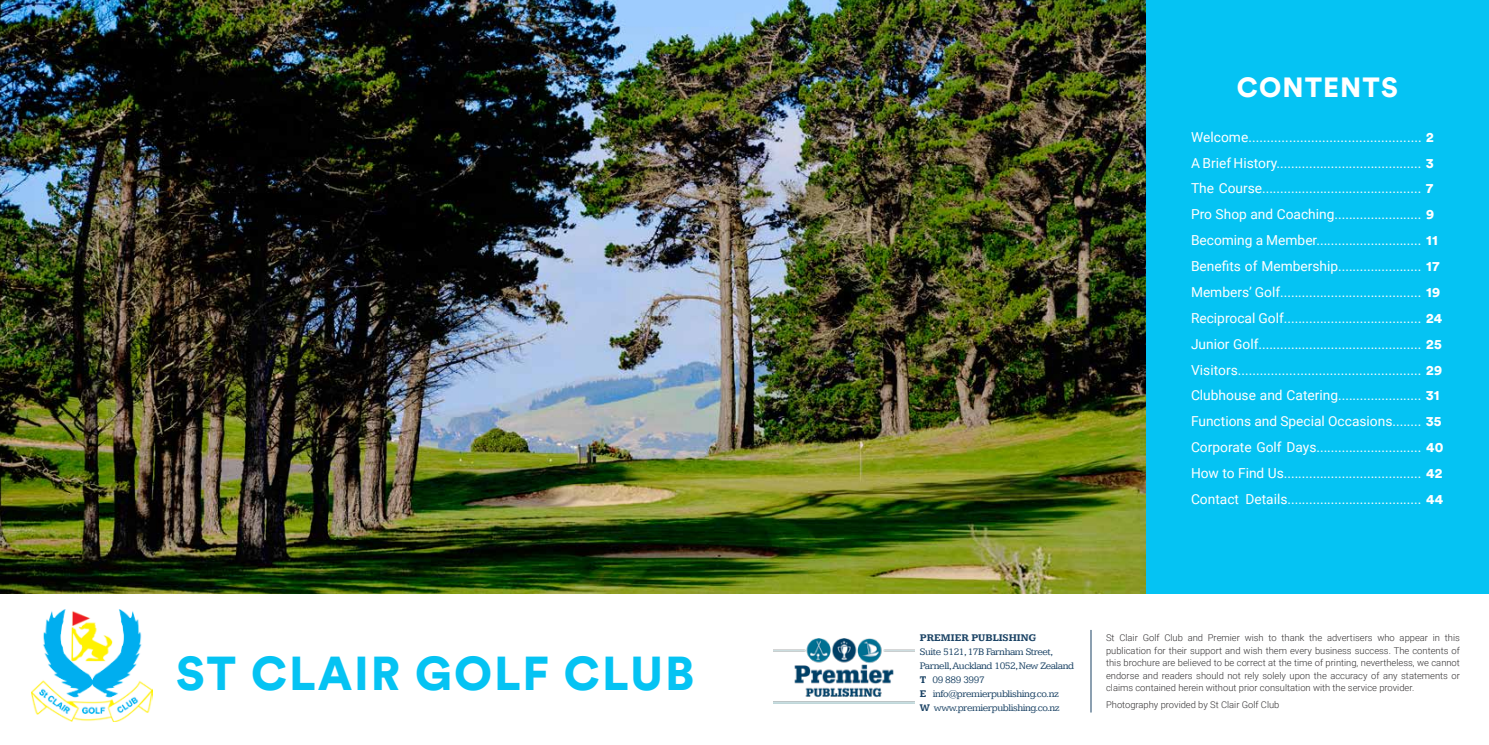
<style>
.page{position:relative;width:1489px;height:745px;background:#fff}
.page>*{position:absolute;margin:0;border:0;box-sizing:border-box;transform-origin:0 0}
.t1{font:900 47px "Circular Std";letter-spacing:.04em;color:#05c3f3}
.t2{font:900 27.5px "Circular Std";letter-spacing:.04em;color:#fff}
.t3{font:13.75px/25.9px "Roboto";color:#fff}
.t4{font:10.38px/14.1px "Kameron";letter-spacing:-.04em;color:#1a4264}
.t5{font:700 10.38px "Kameron";color:#1a4264}
.t6{font:300 9.38px/12.5px "Roboto";color:#333132;text-align:justify}
.s1{font-family:"Circular Std";font-weight:900}
.s2{font-weight:700}
</style>
<div class="page">
<img style="left:31px;top:609px;width:121px;height:112px">
<img style="left:0;top:0;width:709px;height:593px">
<div style="left:1145px;top:0;width:343px;height:593px;background:#05c3f3"></div>
<img style="left:773px;top:638px;width:141px;height:65px">
<hr style="left:1090px;top:629px;width:1px;height:83px;background:#1a4264">
<img style="left:709px;top:0;width:436px;height:593px">
<h1 class="t1" style="left:176px;top:641px;width:519px">ST CLAIR GOLF CLUB</h1>
<h2 class="t2" style="left:1236px;top:69px;width:162px">CONTENTS</h2>
<p class="t3" style="left:1190px;top:123px;width:254px">Welcome............................................... <span class="s1">2<br></span>A Brief History........................................ <span class="s1">3<br></span>The Course............................................ <span class="s1">7<br></span>Pro Shop and Coaching........................ <span class="s1">9<br></span>Becoming a Member............................. <span class="s1">11<br></span>Benefits of Membership....................... <span class="s1">17<br></span>Members’ Golf....................................... <span class="s1">19<br></span>Reciprocal Golf...................................... <span class="s1">24<br></span>Junior Golf............................................. <span class="s1">25<br></span>Visitors.................................................. <span class="s1">29<br></span>Clubhouse and Catering....................... <span class="s1">31<br></span>Functions and Special Occasions........ <span class="s1">35<br></span>Corporate Golf Days............................. <span class="s1">40<br></span>How to Find Us...................................... <span class="s1">42<br></span>Contact Details..................................... <span class="s1">44</span></p>
<p class="t5" style="left:919px;top:630px;width:118px">PREMIER PUBLISHING</p>
<p class="t4" style="left:919px;top:644px;width:156px">Suite 5121, 17B Farnham Street,<br>Parnell, Auckland 1052, New Zealand<br><span class="s2">T</span> 09 889 3997<br><span class="s2">E</span> info@premierpublishing.co.nz<br><span class="s2">W</span> www.premierpublishing.co.nz</p>
<p class="t6" style="left:1105px;top:631px;width:355px">St Clair Golf Club and Premier wish to thank the advertisers who appear in this publication for their support and wish them every business success. The contents of this brochure are believed to be correct at the time of printing, nevertheless, we cannot endorse and readers should not rely solely upon the accuracy of any statements or claims contained herein without prior consultation with the service provider.</p>
<p class="t6" style="left:1105px;top:697px;width:175px">Photography provided by St Clair Golf Club</p>
</div>
